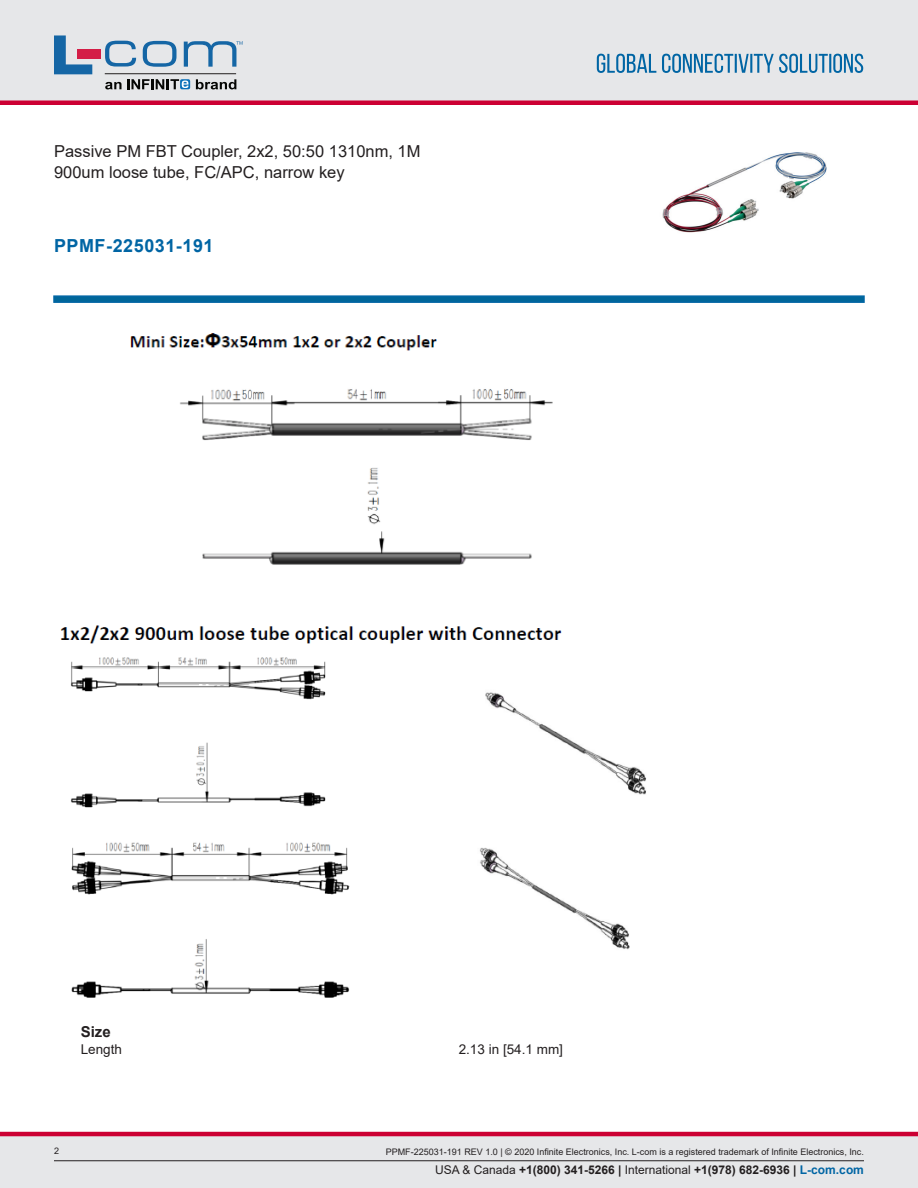
<style>
.page{position:relative;width:918px;height:1188px;background:#fff}
.page>*{position:absolute;margin:0;border:0;box-sizing:border-box;transform-origin:0 0}
.PN{font:700 18px "Arial";letter-spacing:.03em;color:#0065a4}
.Web_Description_Para{font:16.5px/21px "Arial";color:#231f20}
.Specs_Para{font:700 15px "Arial";color:#231f20}
.Specs_Para-2{font:13.5px "Arial";color:#231f20}
.t1{font:700 12px "Arial";color:#231f20}
.t2{font:9px "Arial";color:#231f20}
.s1{font-weight:400}
.s2{color:#0065a4}
</style>
<div class="page">
<div style="left:0;top:1136px;width:918px;height:52px;background:#e6e7e9"></div>
<hr style="left:0;top:1132px;width:918px;height:4px;background:#c03">
<div style="left:0;top:0;width:918px;height:102px;background:#e6e7e9"></div>
<div style="left:0;top:100px;width:918px;height:5px;background:#c03"></div>
<hr style="left:54px;top:1160px;width:810px;height:1px;background:#231f20">
<svg style="left:597px;top:54px;width:266px;height:19px"></svg>
<hr style="left:105px;top:73px;width:131px;height:1px;background:#211e1e">
<svg style="left:54px;top:35px;width:38px;height:39px"></svg>
<svg style="left:143px;top:41px;width:34px;height:26px"></svg>
<svg style="left:105px;top:41px;width:31px;height:26px"></svg>
<div style="left:77px;top:49px;width:23px;height:10px;background:#d41e47"></div>
<svg style="left:180px;top:79px;width:10px;height:10px"></svg>
<svg style="left:196px;top:79px;width:40px;height:10px"></svg>
<svg style="left:105px;top:79px;width:83px;height:10px"></svg>
<svg style="left:184px;top:41px;width:59px;height:26px"></svg>
<svg style="left:53px;top:295px;width:812px;height:8px;background:#0f6ea3"></svg>
<img style="left:662px;top:152px;width:165px;height:81px">
<img style="left:130px;top:333px;width:423px;height:232px">
<img style="left:60px;top:625px;width:586px;height:373px">
<h1 class="Web_Description_Para" style="left:54px;top:141px;width:368px">Passive PM FBT Coupler, 2x2, 50:50 1310nm, 1M<br>900um loose tube, FC/APC, narrow key</h1>
<p class="PN" style="left:54px;top:233px;width:161px">PPMF-225031-191</p>
<p class="Specs_Para" style="left:81px;top:1022px;width:32px">Size</p>
<p class="Specs_Para-2" style="left:81px;top:1040px;width:43px">Length</p>
<p class="Specs_Para-2" style="left:459px;top:1040px;width:106px">2.13 in [54.1 mm]</p>
<p class="t2" style="left:54px;top:1144px;width:7px">2</p>
<p class="t2" style="left:386px;top:1146px;width:480px">PPMF-225031-191 REV 1.0 | © 2020 Infinite Electronics, Inc. L-com is a registered trademark of Infinite Electronics, Inc.</p>
<h3 class="t1" style="left:435px;top:1162px;width:430px"><span class="s1">USA &amp; Canada</span> +1(800) 341-5266 | <span class="s1">International</span> +1(978) 682-6936 | <span class="s2">L-com.com</span></h3>
</div>
